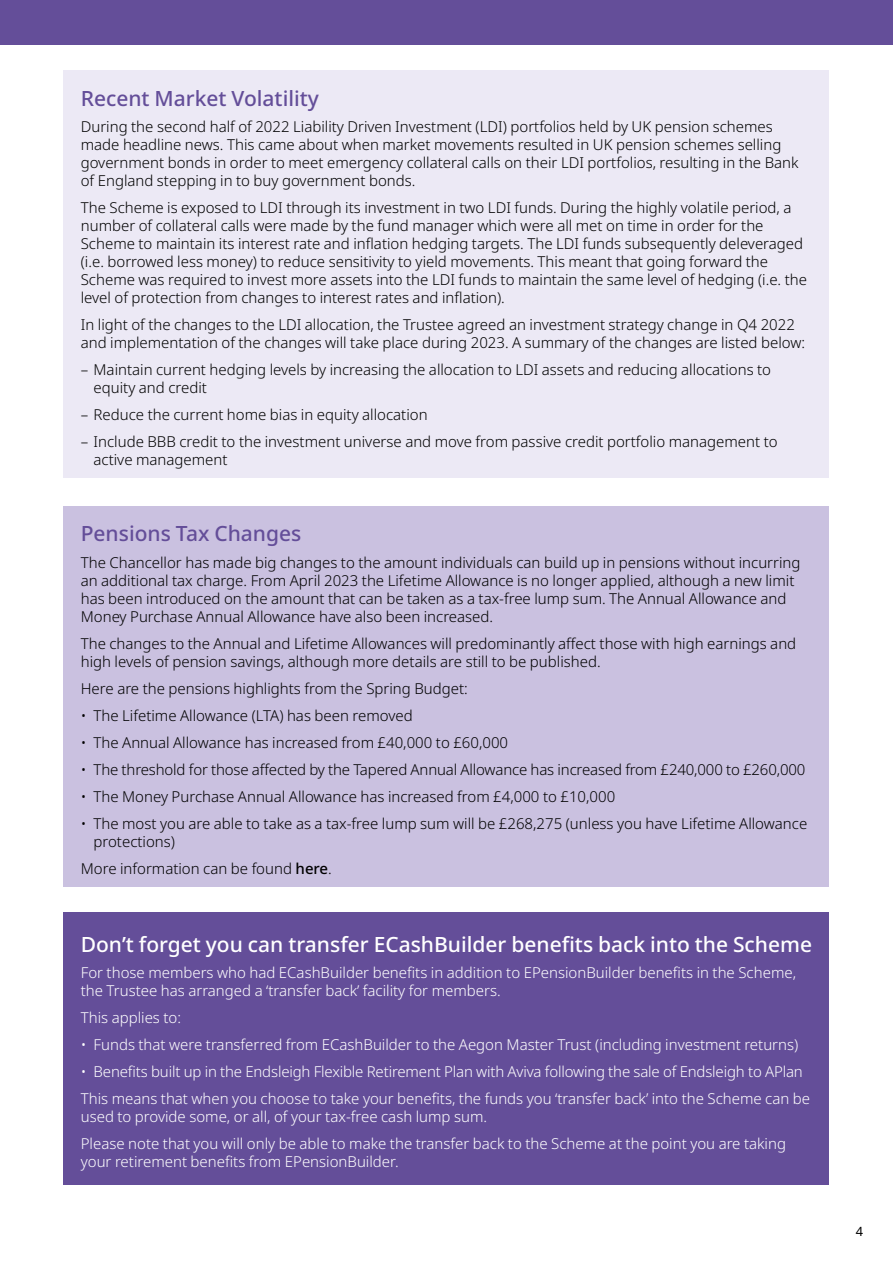
<style>
.page{position:relative;width:893px;height:1263px;background:#fff}
.page>*{position:absolute;margin:0;border:0;box-sizing:border-box;transform-origin:0 0}
.t1{font:500 21px "Noto Sans";color:#fff}
.t2{font:500 21px "Noto Sans";color:#644e99}
.t3{font:300 15px/18px "Noto Sans";color:#000}
.t4{font:300 15px/27px "Noto Sans";color:#fff}
.t5{font:12.75px "Noto Sans";color:#000}
.s1{font-weight:500}
</style>
<div class="page">
<div style="left:64px;top:71px;width:765px;height:407px;background:#ece9f5"></div>
<div style="left:64px;top:506px;width:765px;height:380px;background:#cac1e0"></div>
<div style="left:0;top:0;width:893px;height:45px;background:#644e99"></div>
<div style="left:64px;top:912px;width:765px;height:272px;background:#644e99"></div>
<h1 class="t2" style="left:81px;top:83px;width:240px">Recent Market Volatility</h1>
<p class="t3" style="left:81px;top:118px;width:719px">During the second half of 2022 Liability Driven Investment (LDI) portfolios held by UK pension schemes made headline news. This came about when market movements resulted in UK pension schemes selling government bonds in order to meet emergency collateral calls on their LDI portfolios, resulting in the Bank of England stepping in to buy government bonds.</p>
<p class="t3" style="left:81px;top:199px;width:728px">The Scheme is exposed to LDI through its investment in two LDI funds. During the highly volatile period, a number of collateral calls were made by the fund manager which were all met on time in order for the Scheme to maintain its interest rate and inflation hedging targets. The LDI funds subsequently deleveraged (i.e. borrowed less money) to reduce sensitivity to yield movements. This meant that going forward the Scheme was required to invest more assets into the LDI funds to maintain the same level of hedging (i.e. the level of protection from changes to interest rates and inflation).</p>
<p class="t3" style="left:81px;top:316px;width:726px">In light of the changes to the LDI allocation, the Trustee agreed an investment strategy change in Q4 2022 and implementation of the changes will take place during 2023. A summary of the changes are listed below:</p>
<p class="t3" style="left:94px;top:361px;width:679px;text-indent:-13px">– Maintain current hedging levels by increasing the allocation to LDI assets and reducing allocations to equity and credit</p>
<p class="t3" style="left:81px;top:406px;width:348px">– Reduce the current home bias in equity allocation</p>
<p class="t3" style="left:94px;top:433px;width:686px;text-indent:-13px">– Include BBB credit to the investment universe and move from passive credit portfolio management to active management</p>
<h1 class="t2" style="left:81px;top:519px;width:222px">Pensions Tax Changes</h1>
<p class="t3" style="left:81px;top:554px;width:721px">The Chancellor has made big changes to the amount individuals can build up in pensions without incurring an additional tax charge. From April 2023 the Lifetime Allowance is no longer applied, although a new limit has been introduced on the amount that can be taken as a tax-free lump sum. The Annual Allowance and Money Purchase Annual Allowance have also been increased.</p>
<p class="t3" style="left:81px;top:635px;width:717px">The changes to the Annual and Lifetime Allowances will predominantly affect those with high earnings and high levels of pension savings, although more details are still to be published.</p>
<p class="t3" style="left:81px;top:680px;width:388px">Here are the pensions highlights from the Spring Budget:</p>
<p class="t3" style="left:81px;top:707px;width:333px">• The Lifetime Allowance (LTA) has been removed</p>
<p class="t3" style="left:81px;top:734px;width:429px">• The Annual Allowance has increased from £40,000 to £60,000</p>
<p class="t3" style="left:81px;top:761px;width:726px">• The threshold for those affected by the Tapered Annual Allowance has increased from £240,000 to £260,000</p>
<p class="t3" style="left:81px;top:788px;width:536px">• The Money Purchase Annual Allowance has increased from £4,000 to £10,000</p>
<p class="t3" style="left:94px;top:815px;width:715px;text-indent:-13px">• The most you are able to take as a tax-free lump sum will be £268,275 (unless you have Lifetime Allowance protections)</p>
<p class="t3" style="left:81px;top:860px;width:253px">More information can be found <span class="s1">here</span>.</p>
<h1 class="t1" style="left:81px;top:929px;width:733px">Don’t forget you can transfer ECashBuilder benefits back into the Scheme</h1>
<p class="t4" style="left:81px;top:964px;width:717px;line-height:18px">For those members who had ECashBuilder benefits in addition to EPensionBuilder benefits in the Scheme, the Trustee has arranged a ‘transfer back’ facility for members.</p>
<p class="t4" style="left:81px;top:1004px;width:102px">This applies to:</p>
<p class="t4" style="left:81px;top:1031px;width:719px">• Funds that were transferred from ECashBuilder to the Aegon Master Trust (including investment returns)</p>
<p class="t4" style="left:81px;top:1058px;width:731px">• Benefits built up in the Endsleigh Flexible Retirement Plan with Aviva following the sale of Endsleigh to APlan<br>This means that when you choose to take your benefits, the funds you ‘transfer back’ into the Scheme can be</p>
<p class="t4" style="left:81px;top:1103px;width:707px">used to provide some, or all, of your tax-free cash lump sum.<br>Please note that you will only be able to make the transfer back to the Scheme at the point you are taking</p>
<p class="t4" style="left:81px;top:1148px;width:320px">your retirement benefits from EPensionBuilder.</p>
<p class="t5" style="left:856px;top:1222px;width:9px">4</p>
</div>
